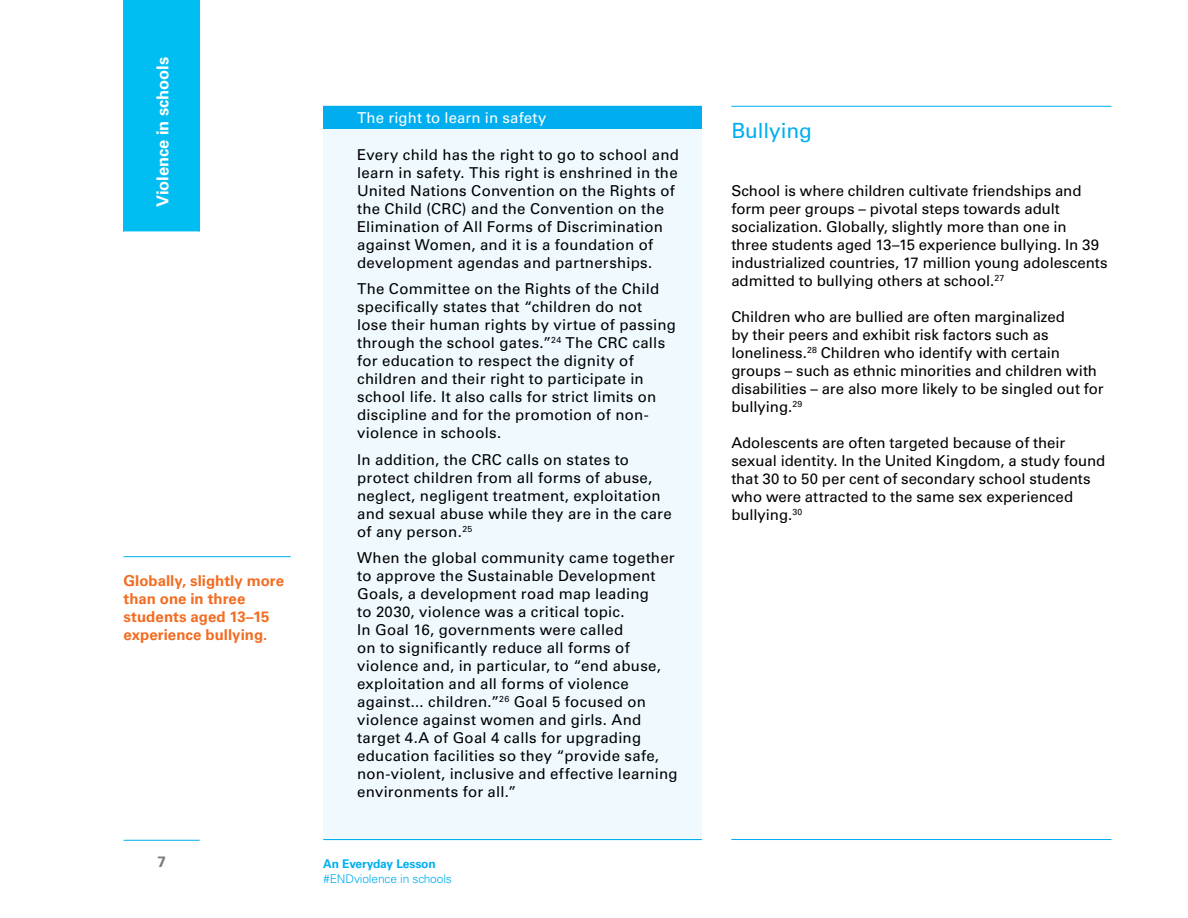
<style>
.page{position:relative;width:1188px;height:918px;background:#fff}
.page>*{position:absolute;margin:0;border:0;box-sizing:border-box;transform-origin:0 0}
.t1{font:21px "Univers LT Std";color:#00aeef}
.t2{font:700 16.5px "Univers LT Std";color:#fff}
.t3{font:15px/18px "Univers LT Std";letter-spacing:.01em;color:#000}
.t4{font:700 15px/18px "Univers LT Std";color:#f36c21}
.t5{font:15px "Univers LT Std";letter-spacing:.01em;color:#fff}
.t6{font:700 15px "Univers LT Std";color:#78777a}
.t7{font:300 12px "Univers LT Std";letter-spacing:-.01em;color:#00aeef}
.t8{font:700 12px "Univers LT Std";letter-spacing:-.01em;color:#00aeef}
</style>
<div class="page">
<div style="left:124px;top:0;width:76px;height:231px;background:#00bdf2"></div>
<hr style="left:124px;top:840px;width:76px;height:1px;background:#00aeef">
<div style="left:323px;top:123px;width:379px;height:718px;background:#eff9fe"></div>
<div style="left:323px;top:106px;width:379px;height:23px;background:#00aeef"></div>
<hr style="left:323px;top:839px;width:379px;height:1px;background:#00aeef">
<hr style="left:731px;top:839px;width:380px;height:1px;background:#00aeef">
<hr style="left:731px;top:106px;width:380px;height:1px;background:#00aeef">
<hr style="left:124px;top:556px;width:167px;height:1px;background:#00aeef">
<p class="t2" style="left:153px;top:207px;width:152px;rotate:-90deg">Violence in schools</p>
<p class="t4" style="left:124px;top:572px;width:162px">Globally, slightly more than one in three students aged 13–15 experience bullying.</p>
<p class="t5" style="left:357px;top:108px;width:191px">The right to learn in safety</p>
<p class="t3" style="left:357px;top:146px;width:323px">Every child has the right to go to school and learn in safety. This right is enshrined in the United Nations Convention on the Rights of the Child (CRC) and the Convention on the Elimination of All Forms of Discrimination against Women, and it is a foundation of development agendas and partnerships.</p>
<p class="t3" style="left:357px;top:280px;width:320px">The Committee on the Rights of the Child specifically states that “children do not<br>lose their human rights by virtue of passing through the school gates.”<sup>24</sup> The CRC calls for education to respect the dignity of children and their right to participate in school life. It also calls for strict limits on discipline and for the promotion of non&shy;violence in schools.</p>
<p class="t3" style="left:357px;top:451px;width:316px">In addition, the CRC calls on states to protect children from all forms of abuse, neglect, negligent treatment, exploitation and sexual abuse while they are in the care of any person.<sup>25</sup></p>
<p class="t3" style="left:357px;top:549px;width:322px">When the global community came together to approve the Sustainable Development Goals, a development road map leading<br>to 2030, violence was a critical topic.<br>In Goal 16, governments were called<br>on to significantly reduce all forms of violence and, in particular, to “end abuse, exploitation and all forms of violence against... children.”<sup>26</sup> Goal 5 focused on violence against women and girls. And target 4.A of Goal 4 calls for upgrading education facilities so they “provide safe, non-violent, inclusive and effective learning environments for all.”</p>
<p class="t6" style="left:157px;top:853px;width:10px">7</p>
<p class="t8" style="left:323px;top:857px;width:114px">An Everyday Lesson</p>
<p class="t7" style="left:323px;top:871px;width:130px">#ENDviolence in schools</p>
<h1 class="t1" style="left:731px;top:118px;width:82px">Bullying</h1>
<p class="t3" style="left:731px;top:182px;width:378px">School is where children cultivate friendships and form peer groups – pivotal steps towards adult socialization. Globally, slightly more than one in<br>three students aged 13–15 experience bullying. In 39 industrialized countries, 17 million young adolescents admitted to bullying others at school.<sup>27</sup></p>
<p class="t3" style="left:731px;top:308px;width:374px">Children who are bullied are often marginalized<br>by their peers and exhibit risk factors such as loneliness.<sup>28</sup> Children who identify with certain groups – such as ethnic minorities and children with disabilities – are also more likely to be singled out for bullying.<sup>29</sup></p>
<p class="t3" style="left:731px;top:434px;width:376px">Adolescents are often targeted because of their sexual identity. In the United Kingdom, a study found that 30 to 50 per cent of secondary school students who were attracted to the same sex experienced bullying.<sup>30</sup></p>
</div>
